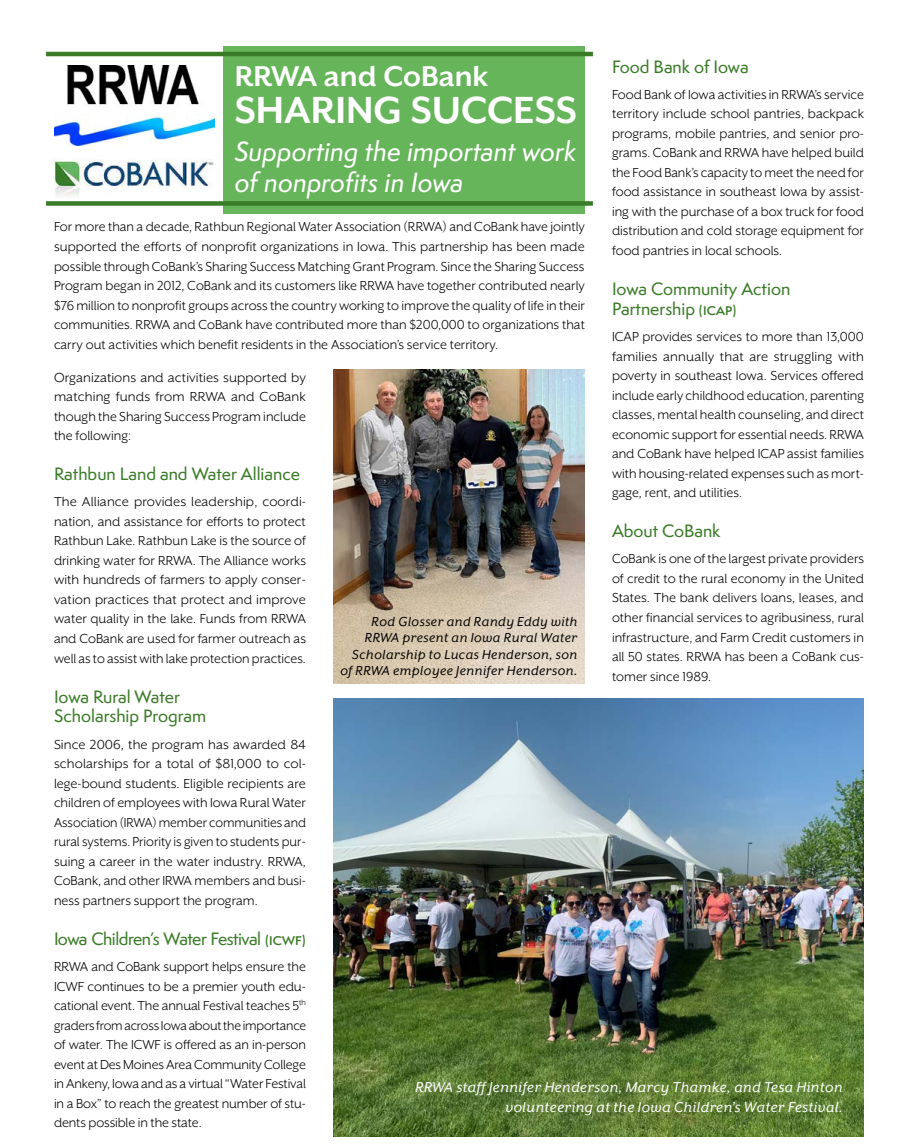
<style>
.page{position:relative;width:918px;height:1146px;background:#fff}
.page>*{position:absolute;margin:0;border:0;box-sizing:border-box;transform-origin:0 0}
.t1{font:700 43.5px "Mr Eaves XL San OT";color:#fff}
.t2{font:700 33px "Mr Eaves XL San OT";color:#fff}
.t3{font:25.5px/31.5px "Semplicita Pro Med It";color:#fff}
.t4{font:500 16.5px/19.8px "Semplicita Pro";letter-spacing:-.005em;color:#3a7b27}
.t5{font:italic 16.5px/19.5px "Mr Eaves XL San OT";letter-spacing:.03em;color:#fff;text-align:right}
.t6{font:500 16.5px "Semplicita Pro";letter-spacing:-.03em;color:#3a7b27}
.t7{font:15px/19.5px "Mr Eaves XL San OT";color:#000;text-align:justify}
.t8{font:italic 15px/16.5px "Mr Eaves XL San OT";letter-spacing:.03em;color:#000;text-align:right}
</style>
<div class="page">
<div style="left:224px;top:46px;width:361px;height:167px;background:#66b55a"></div>
<img style="left:333px;top:369px;width:252px;height:315px">
<img style="left:54px;top:66px;width:161px;height:80px">
<img style="left:333px;top:698px;width:531px;height:438px">
<div style="left:46px;top:201px;width:547px;height:5px;background:#3a7b27"></div>
<hr style="left:46px;top:52px;width:547px;height:4px;background:#3a7b27">
<img style="left:54px;top:159px;width:160px;height:37px">
<p class="t4" style="left:612px;top:56px;width:138px">Food Bank of Iowa</p>
<p class="t7" style="left:612px;top:85px;width:254px">Food Bank of Iowa activities in RRWA’s service territory include school pantries, backpack programs, mobile pantries, and senior pro&shy;grams. CoBank and RRWA have helped build the Food Bank’s capacity to meet the need for food assistance in southeast Iowa by assist&shy;ing with the purchase of a box truck for food distribution and cold storage equipment for food pantries in local schools.</p>
<p class="t4" style="left:612px;top:279px;width:180px">Iowa Community Action<br>Partnership (icap)</p>
<p class="t7" style="left:612px;top:327px;width:254px">ICAP provides services to more than 13,000 families annually that are struggling with poverty in southeast Iowa. Services offered include early childhood education, parenting classes, mental health counseling, and direct economic support for essential needs. RRWA and CoBank have helped ICAP assist families with housing-related expenses such as mort&shy;gage, rent, and utilities.</p>
<p class="t4" style="left:612px;top:521px;width:110px">About CoBank</p>
<p class="t7" style="left:612px;top:549px;width:254px">CoBank is one of the largest private providers of credit to the rural economy in the United States. The bank delivers loans, leases, and other financial services to agribusiness, rural infrastructure, and Farm Credit customers in all 50 states. RRWA has been a CoBank cus&shy;tomer since 1989.</p>
<h2 class="t2" style="left:235px;top:59px;width:255px">RRWA and CoBank</h2>
<h1 class="t1" style="left:235px;top:88px;width:344px">SHARING SUCCESS</h1>
<h3 class="t3" style="left:235px;top:135px;width:343px">Supporting the important work of nonprofits in Iowa</h3>
<p class="t7" style="left:54px;top:217px;width:533px">For more than a decade, Rathbun Regional Water Association (RRWA) and CoBank have jointly supported the efforts of nonprofit organizations in Iowa. This partnership has been made possible through CoBank’s Sharing Success Matching Grant Program. Since the Sharing Success Program began in 2012, CoBank and its customers like RRWA have together contributed nearly $76 million to nonprofit groups across the country working to improve the quality of life in their communities. RRWA and CoBank have contributed more than $200,000 to organizations that carry out activities which benefit residents in the Association’s service territory.</p>
<p class="t7" style="left:54px;top:367px;width:254px">Organizations and activities supported by matching funds from RRWA and CoBank though the Sharing Success Program include the following:</p>
<p class="t4" style="left:54px;top:464px;width:247px">Rathbun Land and Water Alliance</p>
<p class="t7" style="left:54px;top:492px;width:254px">The Alliance provides leadership, coordi&shy;nation, and assistance for efforts to protect Rathbun Lake. Rathbun Lake is the source of drinking water for RRWA. The Alliance works with hundreds of farmers to apply conser&shy;vation practices that protect and improve water quality in the lake. Funds from RRWA and CoBank are used for farmer outreach as well as to assist with lake protection practices.</p>
<p class="t4" style="left:54px;top:686px;width:154px">Iowa Rural Water<br>Scholarship Program</p>
<p class="t7" style="left:54px;top:734px;width:254px">Since 2006, the program has awarded 84 scholarships for a total of $81,000 to col&shy;lege-bound students. Eligible recipients are children of employees with Iowa Rural Water Association (IRWA) member communities and rural systems. Priority is given to students pur&shy;suing a career in the water industry. RRWA, CoBank, and other IRWA members and busi&shy;ness partners support the program.</p>
<p class="t6" style="left:54px;top:926px;width:253px">Iowa Children’s Water Festival (icwf)</p>
<p class="t7" style="left:54px;top:956px;width:254px">RRWA and CoBank support helps ensure the ICWF continues to be a premier youth edu&shy;cational event. The annual Festival teaches 5<sup>th </sup>graders from across Iowa about the importance of water. The ICWF is offered as an in-person event at Des Moines Area Community College in Ankeny, Iowa and as a virtual “Water Festival in a Box” to reach the greatest number of stu&shy;dents possible in the state.</p>
<p class="t8" style="left:341px;top:613px;width:239px">Rod Glosser and Randy Eddy with RRWA present an Iowa Rural Water Scholarship to Lucas Henderson, son of RRWA employee Jennifer Henderson.</p>
<p class="t5" style="left:415px;top:1077px;width:429px">RRWA staff Jennifer Henderson, Marcy Thamke, and Tesa Hinton volunteering at the Iowa Children’s Water Festival.</p>
</div>
